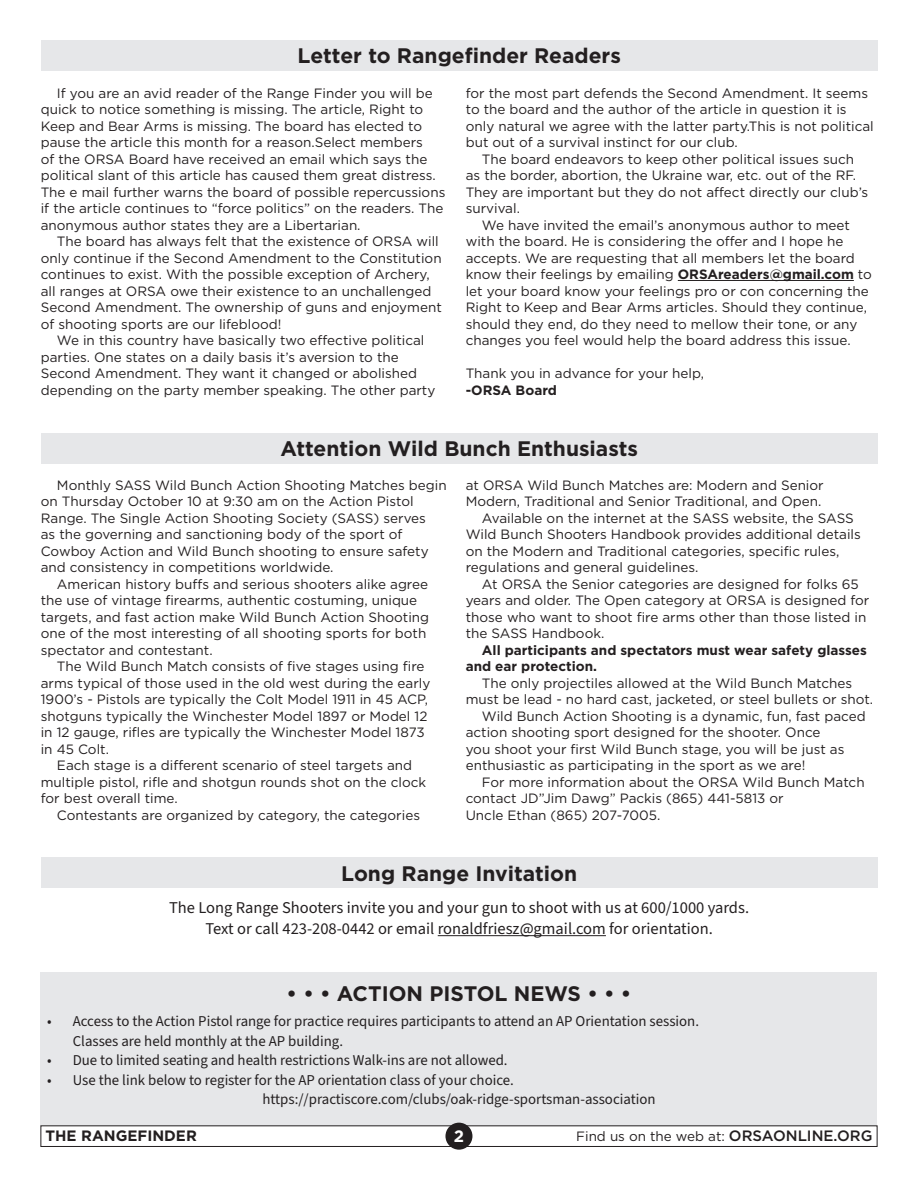
<style>
.page{position:relative;width:918px;height:1188px;background:#fff}
.page>*{position:absolute;margin:0;border:0;box-sizing:border-box;transform-origin:0 0}
.t1{font:700 21px "Gotham";color:#231f20}
.Paragraph{font:16.5px/21px "Source Sans 3";color:#231f20;text-align:center}
.t2{font:700 16.5px "Gotham";color:#fff}
.t3{font:15px/19.5px "Source Sans 3";color:#231f20}
.t4{font:700 15px "Gotham";color:#231f20}
.t5{font:13.5px/16.5px "Gotham";color:#231f20}
.t6{font:700 13.5px/16.5px "Gotham";color:#231f20}
.s1{font-weight:700}
.s2{font-weight:500;font-size:15px}
</style>
<div class="page">
<div style="left:40px;top:972px;width:838px;height:154px;background:#e6e7e9"></div>
<div style="left:41px;top:858px;width:837px;height:30px;background:#e6e7e9"></div>
<hr style="left:438px;top:935px;width:168px;height:1px;background:#231f20">
<div style="left:40px;top:1125px;width:838px;height:22px;border:1px solid #231f20"></div>
<div style="left:445px;top:1123px;width:27px;height:27px;background:#231f20;border-radius:50%"></div>
<hr style="left:678px;top:280px;width:176px;height:1px;background:#231f20">
<div style="left:41px;top:40px;width:837px;height:30px;background:#e6e7e9"></div>
<div style="left:41px;top:434px;width:837px;height:30px;background:#e6e7e9"></div>
<p class="t1" style="left:298px;top:41px;width:325px">Letter to Rangefinder Readers</p>
<p class="t5" style="left:41px;top:84px;width:406px;text-indent:16px">If you are an avid reader of the Range Finder you will be quick to notice something is missing. The article, Right to Keep and Bear Arms is missing. The board has elected to pause the article this month for a reason.Select members<br>of the ORSA Board have received an email which says the political slant of this article has caused them great distress.<br>The e mail further warns the board of possible repercussions if the article continues to “force politics” on the readers. The anonymous author states they are a Libertarian.</p>
<p class="t5" style="left:57px;top:233px;width:383px">The board has always felt that the existence of ORSA will</p>
<p class="t5" style="left:41px;top:249px;width:402px">only continue if the Second Amendment to the Constitution</p>
<p class="t5" style="left:41px;top:266px;width:390px">continues to exist. With the possible exception of Archery,</p>
<p class="t5" style="left:41px;top:282px;width:392px">all ranges at ORSA owe their existence to an unchallenged</p>
<p class="t5" style="left:41px;top:299px;width:403px">Second Amendment. The ownership of guns and enjoyment</p>
<p class="t5" style="left:41px;top:315px;width:242px">of shooting sports are our lifeblood!</p>
<p class="t5" style="left:57px;top:332px;width:369px">We in this country have basically two effective political</p>
<p class="t5" style="left:41px;top:348px;width:360px">parties. One states on a daily basis it’s aversion to the</p>
<p class="t5" style="left:41px;top:365px;width:378px">Second Amendment. They want it changed or abolished</p>
<p class="t5" style="left:41px;top:381px;width:396px">depending on the party member speaking. The other party</p>
<p class="t5" style="left:466px;top:84px;width:404px">for the most part defends the Second Amendment. It seems</p>
<p class="t5" style="left:466px;top:101px;width:382px">to the board and the author of the article in question it is</p>
<p class="t5" style="left:466px;top:117px;width:410px">only natural we agree with the latter party.This is not political</p>
<p class="t5" style="left:466px;top:134px;width:274px">but out of a survival instinct for our club.</p>
<p class="t5" style="left:482px;top:150px;width:374px">The board endeavors to keep other political issues such</p>
<p class="t5" style="left:466px;top:167px;width:392px">as the border, abortion, the Ukraine war, etc. out of the RF.</p>
<p class="t5" style="left:466px;top:183px;width:404px">They are important but they do not affect directly our club’s</p>
<p class="t5" style="left:466px;top:200px;width:56px">survival.</p>
<p class="t5" style="left:482px;top:216px;width:370px">We have invited the email’s anonymous author to meet</p>
<p class="t5" style="left:466px;top:233px;width:379px">with the board. He is considering the offer and I hope he</p>
<p class="t5" style="left:466px;top:249px;width:391px">accepts. We are requesting that all members let the board</p>
<p class="t5" style="left:466px;top:266px;width:408px">know their feelings by emailing <span class="s1">ORSAreaders@gmail.com</span> to</p>
<p class="t5" style="left:466px;top:282px;width:405px">let your board know your feelings pro or con concerning the</p>
<p class="t5" style="left:466px;top:299px;width:403px">Right to Keep and Bear Arms articles. Should they continue,</p>
<p class="t5" style="left:466px;top:315px;width:393px">should they end, do they need to mellow their tone, or any</p>
<p class="t5" style="left:466px;top:332px;width:386px">changes you feel would help the board address this issue.</p>
<p class="t5" style="left:466px;top:365px;width:240px">Thank you in advance for your help, <span class="s1">-ORSA Board</span></p>
<p class="t1" style="left:281px;top:435px;width:359px">Attention Wild Bunch Enthusiasts</p>
<p class="t5" style="left:41px;top:476px;width:407px;text-indent:16px">Monthly SASS Wild Bunch Action Shooting Matches begin on Thursday October 10 at 9:30 am on the Action Pistol<br>Range. The Single Action Shooting Society (SASS) serves</p>
<p class="t5" style="left:41px;top:526px;width:389px">as the governing and sanctioning body of the sport of<br>Cowboy Action and Wild Bunch shooting to ensure safety and consistency in competitions worldwide.</p>
<p class="t5" style="left:41px;top:575px;width:390px;text-indent:16px">American history buffs and serious shooters alike agree the use of vintage firearms, authentic costuming, unique targets, and fast action make Wild Bunch Action Shooting one of the most interesting of all shooting sports for both spectator and contestant.</p>
<p class="t5" style="left:41px;top:658px;width:391px;text-indent:16px">The Wild Bunch Match consists of five stages using fire arms typical of those used in the old west during the early 1900’s - Pistols are typically the Colt Model 1911 in 45 ACP, shotguns typically the Winchester Model 1897 or Model 12 in 12 gauge, rifles are typically the Winchester Model 1873 in 45 Colt.</p>
<p class="t5" style="left:41px;top:757px;width:387px;text-indent:16px">Each stage is a different scenario of steel targets and multiple pistol, rifle and shotgun rounds shot on the clock for best overall time.</p>
<p class="t5" style="left:57px;top:806px;width:365px">Contestants are organized by category, the categories</p>
<p class="t5" style="left:466px;top:476px;width:359px">at ORSA Wild Bunch Matches are: Modern and Senior<br>Modern, Traditional and Senior Traditional, and Open.</p>
<p class="t5" style="left:466px;top:509px;width:397px;text-indent:16px">Available on the internet at the SASS website, the SASS Wild Bunch Shooters Handbook provides additional details on the Modern and Traditional categories, specific rules, regulations and general guidelines.</p>
<p class="t5" style="left:466px;top:575px;width:405px;text-indent:16px">At ORSA the Senior categories are designed for folks 65 years and older. The Open category at ORSA is designed for those who want to shoot fire arms other than those listed in the SASS Handbook.</p>
<p class="t6" style="left:466px;top:642px;width:403px;text-indent:16px">All participants and spectators must wear safety glasses and ear protection.</p>
<p class="t5" style="left:466px;top:674px;width:409px;text-align:center">The only projectiles allowed at the Wild Bunch Matches<br>must be lead - no hard cast, jacketed, or steel bullets or shot.</p>
<p class="t5" style="left:466px;top:707px;width:401px;text-indent:16px">Wild Bunch Action Shooting is a dynamic, fun, fast paced action shooting sport designed for the shooter. Once<br>you shoot your first Wild Bunch stage, you will be just as enthusiastic as participating in the sport as we are!</p>
<p class="t5" style="left:466px;top:773px;width:400px;text-indent:16px">For more information about the ORSA Wild Bunch Match contact JD”Jim Dawg” Packis (865) 441-5813 or<br>Uncle Ethan (865) 207-7005.</p>
<p class="t1" style="left:341px;top:859px;width:238px">Long Range Invitation</p>
<p class="Paragraph" style="left:169px;top:897px;width:582px">The Long Range Shooters invite you and your gun to shoot with us at 600/1000 yards.<br>Text or call 423-208-0442 or email ronaldfriesz@gmail.com for orientation.</p>
<p class="t1" style="left:287px;top:980px;width:346px">• • • ACTION PISTOL NEWS • • •</p>
<p class="t3" style="left:73px;top:1012px;width:628px;text-indent:-26px">• Access to the Action Pistol range for practice requires participants to attend an AP Orientation session.<br>Classes are held monthly at the AP building.</p>
<p class="t3" style="left:47px;top:1051px;width:462px">• Due to limited seating and health restrictions Walk-ins are not allowed.</p>
<p class="t3" style="left:47px;top:1070px;width:468px">• Use the link below to register for the AP orientation class of your choice.</p>
<p class="t3" style="left:262px;top:1090px;width:395px">https://practiscore.com/clubs/oak-ridge-sportsman-association</p>
<p class="t4" style="left:46px;top:1126px;width:153px">THE RANGEFINDER</p>
<p class="t2" style="left:454px;top:1125px;width:12px">2</p>
<p class="t5" style="left:576px;top:1128px;width:298px">Find us on the web at: <span class="s2">ORSAONLINE.ORG</span></p>
</div>
